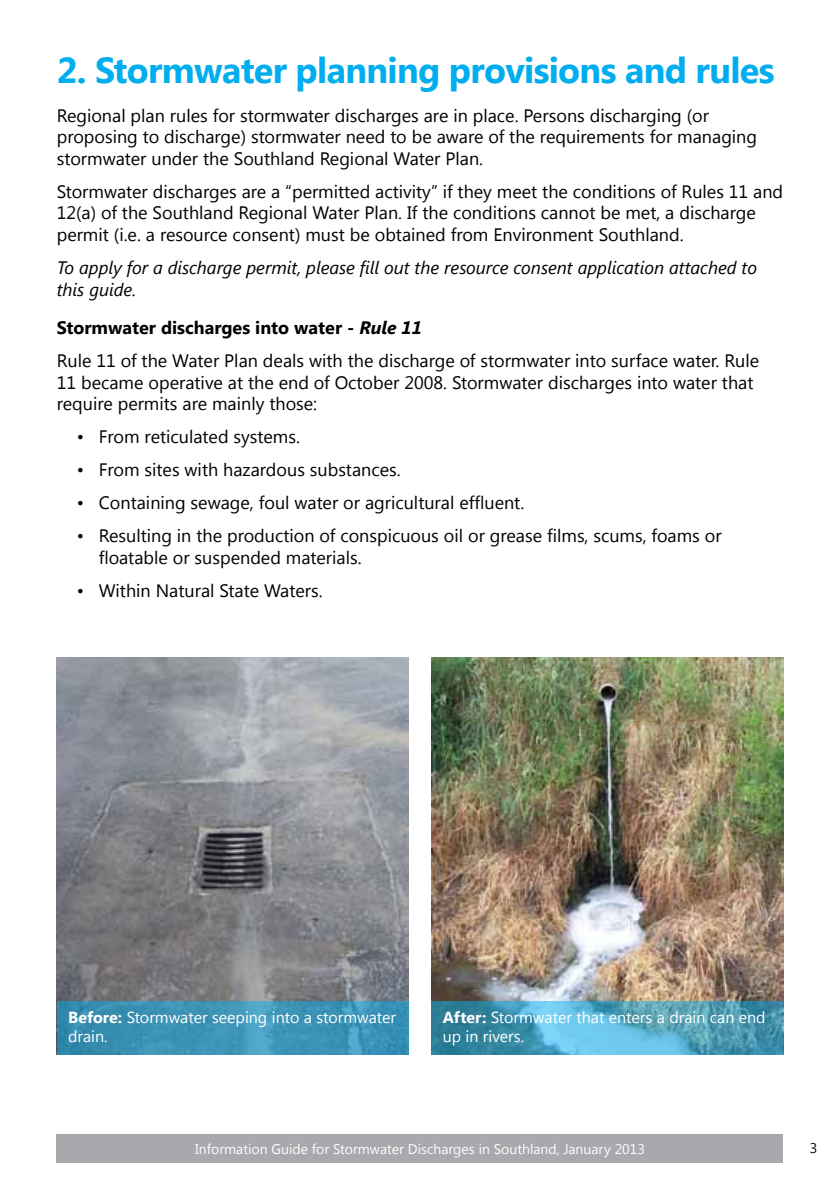
<style>
.page{position:relative;width:840px;height:1191px;background:#fff}
.page>*{position:absolute;margin:0;border:0;box-sizing:border-box;transform-origin:0 0}
.t1{font:700 36px "Segoe UI";letter-spacing:-.02em;color:#00aeef}
.t2{font:18px/21.6px "Segoe UI";color:#000}
.t3{font:italic 18px/21.6px "Segoe UI";color:#000}
.t4{font:16px/19.2px "Segoe UI";color:#fff}
.t5{font:14px "Segoe UI";color:#fff}
.t6{font:14px "Segoe UI";color:#000}
.s1{font-weight:700}
.s2{font-weight:700;font-style:italic}
</style>
<div class="page">
<div style="left:57px;top:1134px;width:725px;height:28px;background:#a7a9ac"></div>
<img style="left:431px;top:658px;width:351px;height:343px">
<img style="left:57px;top:658px;width:351px;height:343px">
<svg style="left:57px;top:1001px;width:351px;height:53px;background:#3c93b5"></svg>
<svg style="left:431px;top:1001px;width:351px;height:53px;background:#4fa1bd"></svg>
<h1 class="t1" style="left:57px;top:44px;width:719px">2. Stormwater planning provisions and rules</h1>
<p class="t2" style="left:57px;top:104px;width:701px">Regional plan rules for stormwater discharges are in place. Persons discharging (or proposing to discharge) stormwater need to be aware of the requirements for managing stormwater under the Southland Regional Water Plan.</p>
<p class="t2" style="left:57px;top:180px;width:727px">Stormwater discharges are a “permitted activity” if they meet the conditions of Rules 11 and<br>12(a) of the Southland Regional Water Plan. If the conditions cannot be met, a discharge permit (i.e. a resource consent) must be obtained from Environment Southland.</p>
<p class="t3" style="left:57px;top:256px;width:701px">To apply for a discharge permit, please fill out the resource consent application attached to this guide.</p>
<p class="t2" style="left:57px;top:310px;width:703px;line-height:33px"><span class="s1">Stormwater discharges into water -</span> <span class="s2">Rule 11<br></span>Rule 11 of the Water Plan deals with the discharge of stormwater into surface water. Rule</p>
<p class="t2" style="left:57px;top:371px;width:697px">11 became operative at the end of October 2008. Stormwater discharges into water that require permits are mainly those:</p>
<p class="t2" style="left:77px;top:425px;width:225px">• From reticulated systems.</p>
<p class="t2" style="left:77px;top:458px;width:325px">• From sites with hazardous substances.</p>
<p class="t2" style="left:77px;top:491px;width:449px">• Containing sewage, foul water or agricultural effluent.</p>
<p class="t2" style="left:99px;top:524px;width:624px;text-indent:-22px">• Resulting in the production of conspicuous oil or grease films, scums, foams or floatable or suspended materials.</p>
<p class="t2" style="left:77px;top:578px;width:247px">• Within Natural State Waters.</p>
<p class="t4" style="left:68px;top:1007px;width:329px"><span class="s1">Before:</span> Stormwater seeping into a stormwater drain.</p>
<p class="t4" style="left:442px;top:1007px;width:324px"><span class="s1">After:</span> Stormwater that enters a drain can end up in rivers.</p>
<p class="t5" style="left:195px;top:1138px;width:451px">Information Guide for Stormwater Discharges in Southland, January 2013</p>
<p class="t6" style="left:809px;top:1138px;width:9px">3</p>
</div>
